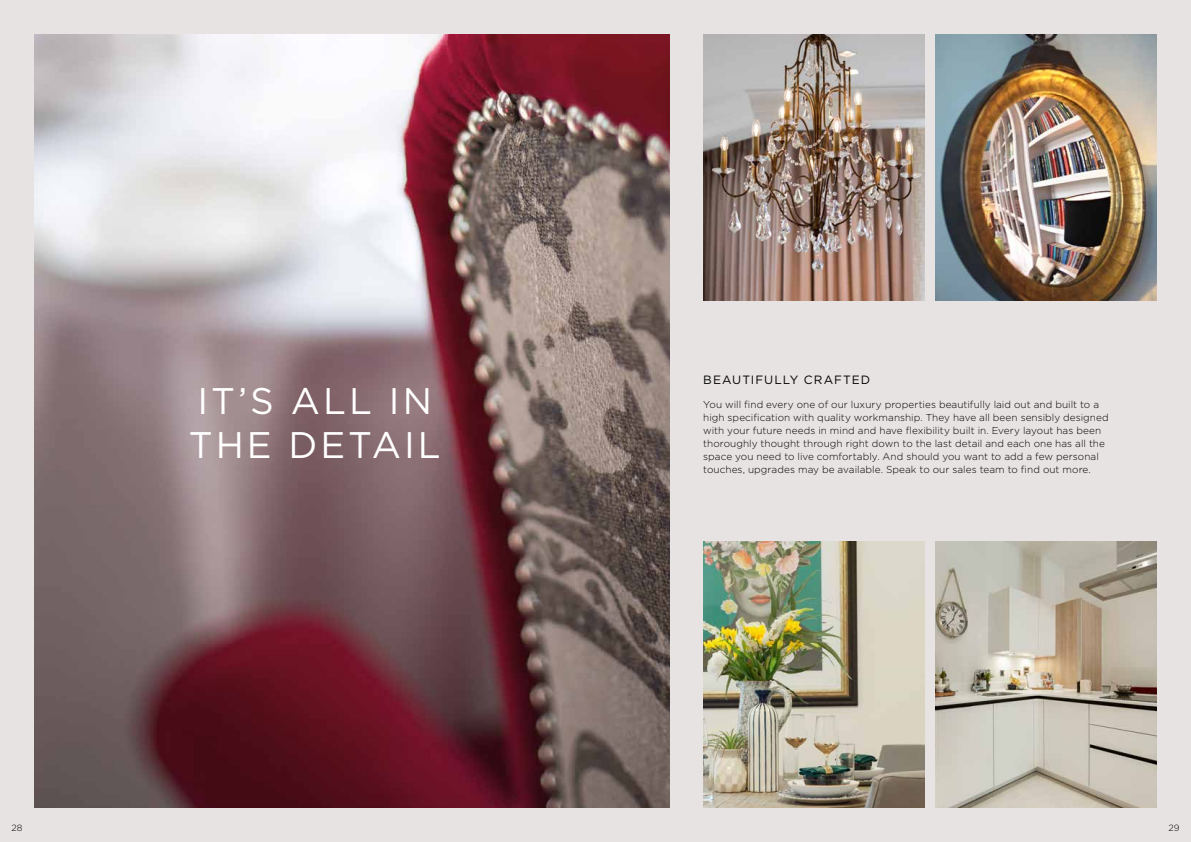
<style>
.page{position:relative;width:1191px;height:842px;background:#e7e3e2}
.page>*{position:absolute;margin:0;border:0;box-sizing:border-box;transform-origin:0 0}
.t1{font:37px/44.4px "Gotham";letter-spacing:.08em;color:#fff}
.t2{font:12px "Gotham";letter-spacing:.08em;color:#000}
.t3{font:300 10px/13px "Gotham";letter-spacing:.005em;color:#000}
.t4{font:300 9px "Gotham";color:#000}
</style>
<div class="page">
<img style="left:935px;top:541px;width:222px;height:267px">
<img style="left:935px;top:34px;width:222px;height:266px">
<img style="left:703px;top:34px;width:221px;height:266px">
<img style="left:703px;top:541px;width:221px;height:267px">
<img style="left:34px;top:34px;width:635px;height:774px">
<h1 class="t1" style="left:189px;top:377px;width:253px">IT’S ALL IN<br>THE DETAIL</h1>
<p class="t2" style="left:703px;top:372px;width:168px">BEAUTIFULLY CRAFTED</p>
<p class="t3" style="left:703px;top:398px;width:407px">You will find every one of our luxury properties beautifully laid out and built to a high specification with quality workmanship. They have all been sensibly designed with your future needs in mind and have flexibility built in. Every layout has been thoroughly thought through right down to the last detail and each one has all the space you need to live comfortably. And should you want to add a few personal touches, upgrades may be available. Speak to our sales team to find out more.</p>
<p class="t4" style="left:11px;top:822px;width:13px">28</p>
<p class="t4" style="left:1168px;top:822px;width:13px">29</p>
</div>
